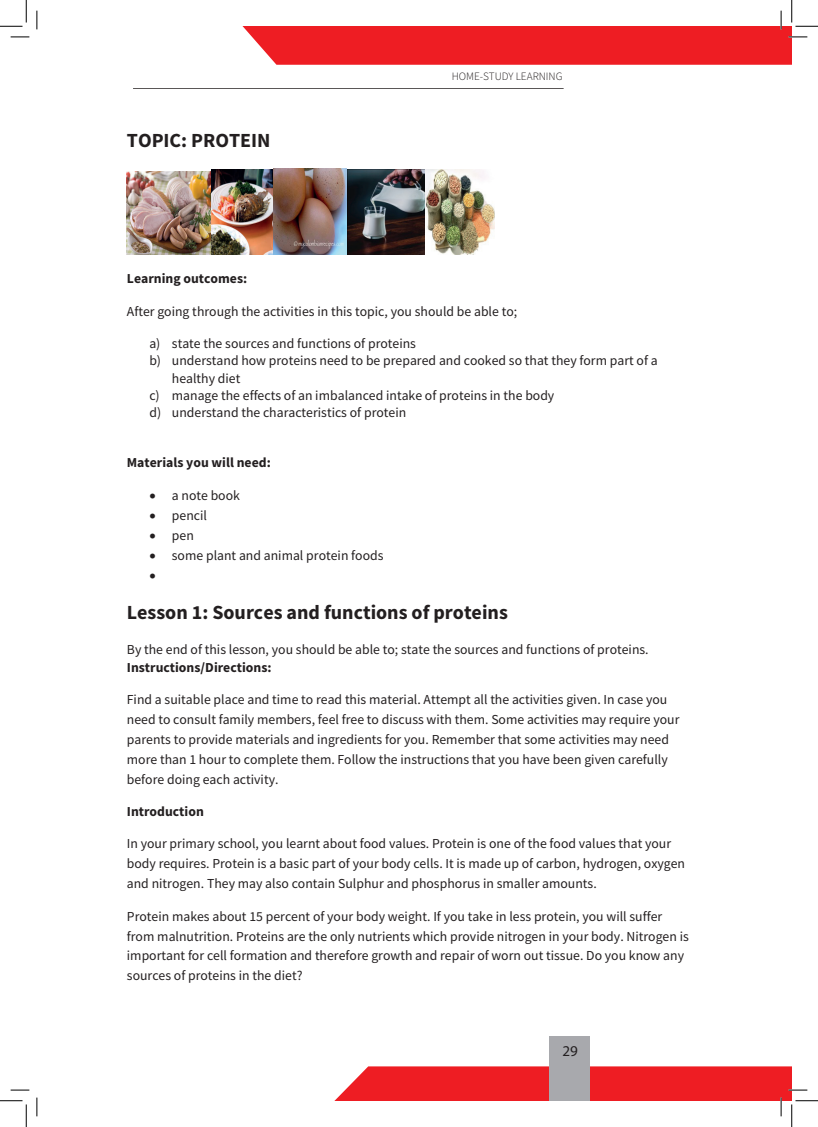
<style>
.page{position:relative;width:818px;height:1127px;background:#fff}
.page>*{position:absolute;margin:0;border:0;box-sizing:border-box;transform-origin:0 0}
.t1{font:700 20px "Source Sans Pro";color:#231f20}
.t2{font:15px "Myriad Pro";color:#231f20}
.t3{font:13.75px/19.9px "Source Sans Pro";color:#231f20}
.t4{font:700 13.75px "Source Sans Pro";color:#231f20}
.t5{font:13.75px "Symbol";color:#231f20}
.t6{font:300 11.25px "Source Sans Pro";color:#231f20}
</style>
<div class="page">
<div style="left:549px;top:1035px;width:41px;height:65px;background:#a8a9ad"></div>
<hr style="left:133px;top:88px;width:431px;height:1px;background:#231f20">
<img style="left:127px;top:171px;width:85px;height:84px">
<img style="left:212px;top:168px;width:283px;height:87px">
<svg style="left:11px;top:36px;width:18px;height:2px"></svg>
<svg style="left:11px;top:1089px;width:18px;height:1px"></svg>
<svg style="left:36px;top:11px;width:2px;height:18px"></svg>
<svg style="left:36px;top:1097px;width:2px;height:18px"></svg>
<svg style="left:0;top:0;width:27px;height:27px"></svg>
<svg style="left:0;top:1100px;width:27px;height:26px"></svg>
<svg style="left:242px;top:0;width:576px;height:65px"></svg>
<svg style="left:334px;top:1066px;width:484px;height:60px"></svg>
<h1 class="t1" style="left:127px;top:126px;width:145px">TOPIC: PROTEIN</h1>
<p class="t6" style="left:452px;top:69px;width:112px">HOME-STUDY LEARNING</p>
<p class="t4" style="left:127px;top:269px;width:122px">Learning outcomes:</p>
<p class="t3" style="left:127px;top:301px;width:392px">After going through the activities in this topic, you should be able to;</p>
<p class="t3" style="left:149px;top:333px;width:268px">a) state the sources and functions of proteins</p>
<p class="t3" style="left:149px;top:351px;width:510px">b) understand how proteins need to be prepared and cooked so that they form part of a</p>
<p class="t3" style="left:172px;top:368px;width:70px">healthy diet</p>
<p class="t3" style="left:149px;top:385px;width:406px">c) manage the effects of an imbalanced intake of proteins in the body</p>
<p class="t3" style="left:149px;top:402px;width:258px">d) understand the characteristics of protein</p>
<p class="t4" style="left:127px;top:453px;width:145px">Materials you will need:</p>
<p class="t3" style="left:149px;top:485px;width:92px">• a note book</p>
<p class="t3" style="left:149px;top:505px;width:59px">• pencil</p>
<p class="t3" style="left:149px;top:525px;width:46px">• pen</p>
<p class="t3" style="left:149px;top:545px;width:236px">• some plant and animal protein foods</p>
<p class="t5" style="left:149px;top:566px;width:8px">•</p>
<h1 class="t1" style="left:127px;top:598px;width:382px">Lesson 1: Sources and functions of proteins</h1>
<p class="t3" style="left:127px;top:639px;width:523px">By the end of this lesson, you should be able to; state the sources and functions of proteins.</p>
<p class="t4" style="left:127px;top:657px;width:146px">Instructions/Directions:</p>
<p class="t3" style="left:127px;top:689px;width:554px">Find a suitable place and time to read this material. Attempt all the activities given. In case you need to consult family members, feel free to discuss with them. Some activities may require your parents to provide materials and ingredients for you. Remember that some activities may need more than 1 hour to complete them. Follow the instructions that you have been given carefully before doing each activity.</p>
<p class="t4" style="left:127px;top:802px;width:78px">Introduction</p>
<p class="t3" style="left:127px;top:833px;width:560px">In your primary school, you learnt about food values. Protein is one of the food values that your body requires. Protein is a basic part of your body cells. It is made up of carbon, hydrogen, oxygen and nitrogen. They may also contain Sulphur and phosphorus in smaller amounts.</p>
<p class="t3" style="left:127px;top:905px;width:563px">Protein makes about 15 percent of your body weight. If you take in less protein, you will suffer from malnutrition. Proteins are the only nutrients which provide nitrogen in your body. Nitrogen is important for cell formation and therefore growth and repair of worn out tissue. Do you know any sources of proteins in the diet?</p>
<p class="t2" style="left:562px;top:1041px;width:17px">29</p>
</div>
